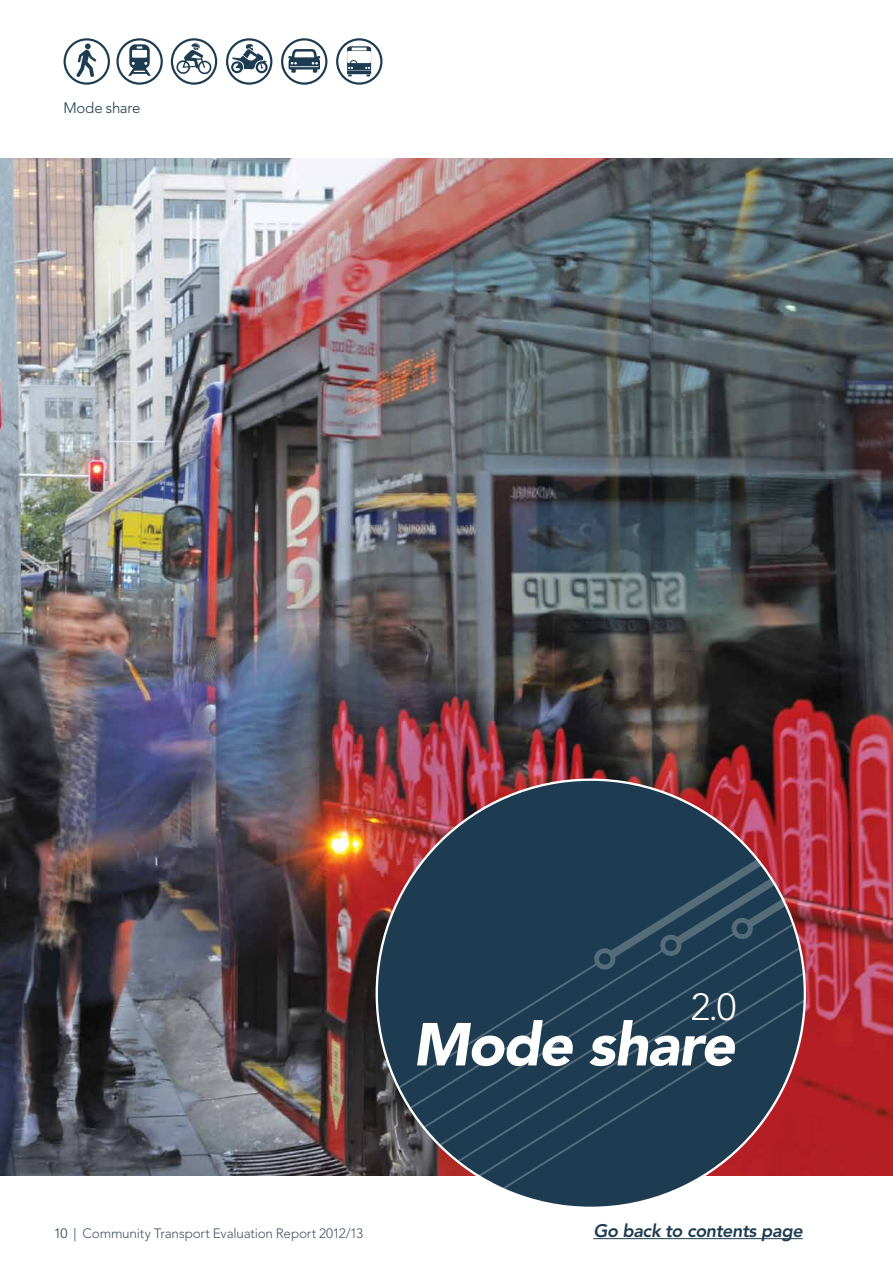
<style>
.page{position:relative;width:893px;height:1263px;background:#fff}
.page>*{position:absolute;margin:0;border:0;box-sizing:border-box;transform-origin:0 0}
.t1{font:italic 900 60px "Avenir";letter-spacing:-.03em;color:#fff}
.t2{font:300 37.5px "Avenir";color:#fff}
.t3{font:italic 800 18px "Avenir";letter-spacing:-.02em;color:#1e3c51}
.t4{font:300 15px "Avenir";letter-spacing:-.015em;color:#1e3c51}
.t5{font:300 13.5px "Avenir";letter-spacing:-.015em;color:#455468}
.s1{color:#1e3c51}
</style>
<div class="page">
<hr style="left:593px;top:1238px;width:210px;height:1px;background:#1e3c51">
<svg style="left:118px;top:39px;width:44px;height:45px"></svg>
<div style="left:116px;top:38px;width:47px;height:47px;border:2px solid #1e3c51;border-radius:50%"></div>
<svg style="left:128px;top:44px;width:23px;height:32px"></svg>
<svg style="left:172px;top:39px;width:44px;height:45px"></svg>
<div style="left:171px;top:38px;width:46px;height:47px;border:2px solid #1e3c51;border-radius:50%"></div>
<svg style="left:176px;top:43px;width:36px;height:32px"></svg>
<svg style="left:337px;top:39px;width:44px;height:45px"></svg>
<div style="left:336px;top:38px;width:46px;height:47px;border:2px solid #1e3c51;border-radius:50%"></div>
<svg style="left:347px;top:46px;width:24px;height:30px"></svg>
<div style="left:350px;top:60px;width:7px;height:6px;border:1px solid #1e3c51;border-radius:50%"></div>
<svg style="left:65px;top:39px;width:44px;height:45px"></svg>
<div style="left:64px;top:38px;width:46px;height:47px;border:2px solid #1e3c51;border-radius:50%"></div>
<svg style="left:76px;top:44px;width:20px;height:33px"></svg>
<svg style="left:227px;top:39px;width:44px;height:45px"></svg>
<div style="left:226px;top:38px;width:46px;height:47px;border:2px solid #1e3c51;border-radius:50%"></div>
<svg style="left:231px;top:44px;width:37px;height:29px"></svg>
<svg style="left:282px;top:39px;width:44px;height:45px"></svg>
<div style="left:281px;top:38px;width:46px;height:47px;border:2px solid #1e3c51;border-radius:50%"></div>
<svg style="left:288px;top:49px;width:32px;height:24px"></svg>
<img style="left:0;top:158px;width:893px;height:1018px">
<svg style="left:377px;top:780px;width:428px;height:426px;background:#414758"></svg>
<p class="t4" style="left:64px;top:99px;width:78px">Mode share</p>
<h2 class="t2" style="left:691px;top:985px;width:47px">2.0</h2>
<h1 class="t1" style="left:413px;top:1008px;width:324px">Mode share</h1>
<p class="t5" style="left:54px;top:1226px;width:311px"><span class="s1">10 |</span> Community Transport Evaluation Report 2012/13</p>
<h3 class="t3" style="left:593px;top:1220px;width:211px">Go back to contents page</h3>
</div>
